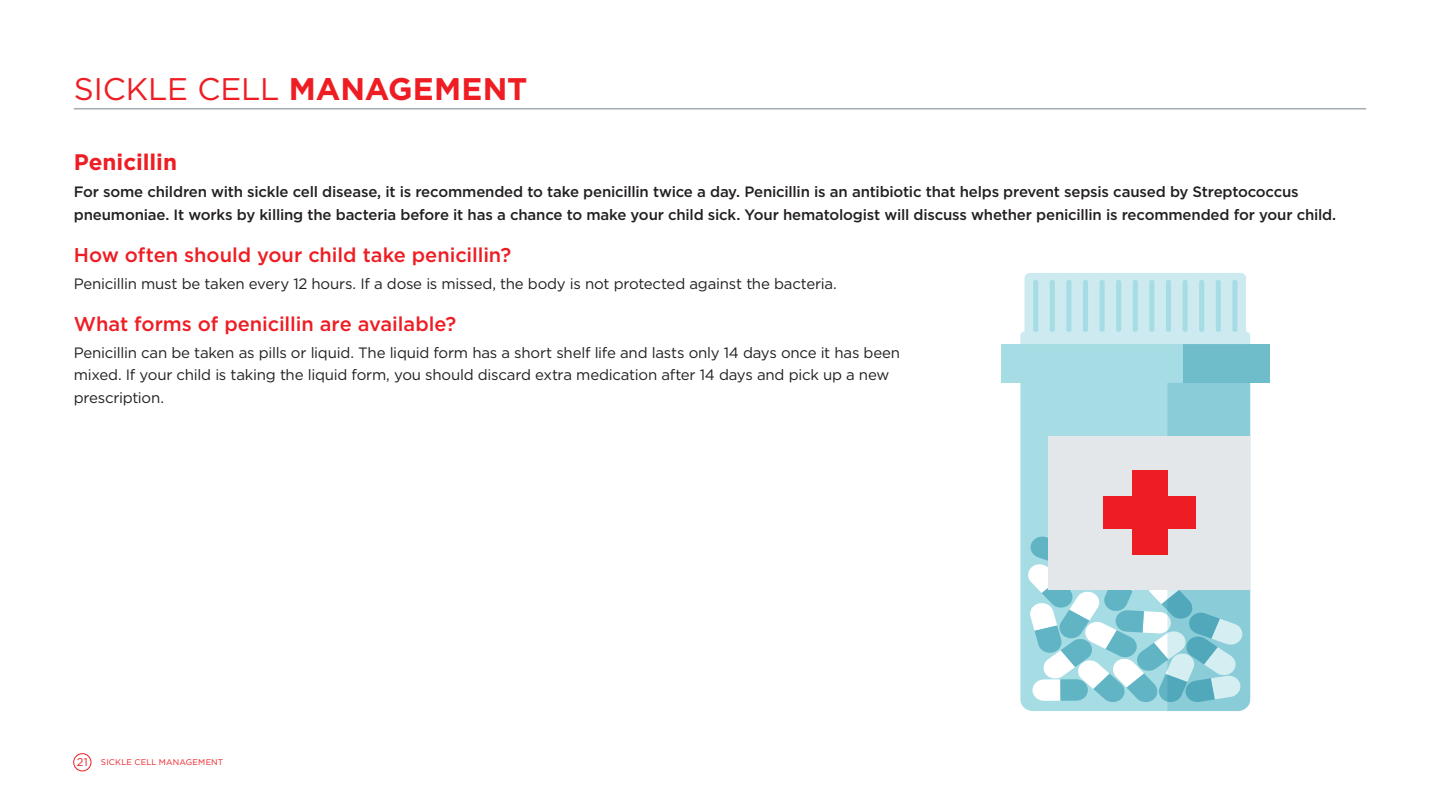
<style>
.page{position:relative;width:1440px;height:810px;background:#fff}
.page>*{position:absolute;margin:0;border:0;box-sizing:border-box;transform-origin:0 0}
.t1{font:31.25px "Gotham";color:#ee1d23}
.t2{font:700 22.5px "Gotham";color:#ee1d23}
.t3{font:500 20px "Gotham";letter-spacing:-.005em;color:#ee1d23}
.t4{font:15px/22.5px "Gotham";letter-spacing:-.015em;color:#231f20}
.t5{font:500 15px/22.5px "Gotham";letter-spacing:-.015em;color:#231f20}
.t6{font:8.25px "Gotham";letter-spacing:.015em;color:#ee1d23}
.s1{font-weight:700}
.s2{font-size:11.12px}
</style>
<div class="page">
<div style="left:73px;top:753px;width:18px;height:18px;border:1px solid #ee1d23;border-radius:50%"></div>
<hr style="left:74px;top:109px;width:1292px;height:1px;background:#76848f">
<svg style="left:1020px;top:383px;width:7px;height:327px;background:#abdee5"></svg>
<div style="left:1001px;top:344px;width:269px;height:39px;background:#a6dce4"></div>
<div style="left:1183px;top:344px;width:87px;height:39px;background:#6fbccb"></div>
<svg style="left:1020px;top:273px;width:230px;height:71px;background:#cdeaef"></svg>
<div style="left:1033px;top:280px;width:5px;height:52px;background:#a6dce4;border-radius:2px"></div>
<div style="left:1050px;top:280px;width:5px;height:52px;background:#a6dce4;border-radius:2px"></div>
<div style="left:1066px;top:280px;width:5px;height:52px;background:#a6dce4;border-radius:2px"></div>
<div style="left:1083px;top:280px;width:5px;height:52px;background:#a6dce4;border-radius:2px"></div>
<div style="left:1100px;top:280px;width:5px;height:52px;background:#a6dce4;border-radius:2px"></div>
<div style="left:1116px;top:280px;width:5px;height:52px;background:#a6dce4;border-radius:2px"></div>
<div style="left:1133px;top:280px;width:5px;height:52px;background:#a6dce4;border-radius:2px"></div>
<div style="left:1149px;top:280px;width:5px;height:52px;background:#a6dce4;border-radius:2px"></div>
<div style="left:1166px;top:280px;width:5px;height:52px;background:#a6dce4;border-radius:2px"></div>
<div style="left:1183px;top:280px;width:5px;height:52px;background:#a6dce4;border-radius:2px"></div>
<div style="left:1199px;top:280px;width:5px;height:52px;background:#a6dce4;border-radius:2px"></div>
<div style="left:1216px;top:280px;width:5px;height:52px;background:#a6dce4;border-radius:2px"></div>
<div style="left:1232px;top:280px;width:5px;height:52px;background:#a6dce4;border-radius:2px"></div>
<svg style="left:1027px;top:383px;width:223px;height:328px;background:#9ed5de"></svg>
<div style="left:1048px;top:436px;width:202px;height:154px;background:#e3e7ea"></div>
<div style="left:1132px;top:470px;width:35px;height:85px;background:#ee1d23"></div>
<div style="left:1104px;top:496px;width:92px;height:33px;background:#ee1d23"></div>
<h1 class="t1" style="left:74px;top:69px;width:455px">SICKLE CELL <span class="s1">MANAGEMENT</span></h1>
<h2 class="t2" style="left:74px;top:147px;width:105px">Penicillin</h2>
<p class="t5" style="left:74px;top:181px;width:1264px">For some children with sickle cell disease, it is recommended to take penicillin twice a day. Penicillin is an antibiotic that helps prevent sepsis caused by Streptococcus pneumoniae. It works by killing the bacteria before it has a chance to make your child sick. Your hematologist will discuss whether penicillin is recommended for your child.</p>
<h3 class="t3" style="left:74px;top:242px;width:439px">How often should your child take penicillin?</h3>
<p class="t4" style="left:74px;top:272px;width:765px">Penicillin must be taken every 12 hours. If a dose is missed, the body is not protected against the bacteria.</p>
<h3 class="t3" style="left:74px;top:310px;width:384px">What forms of penicillin are available?</h3>
<p class="t4" style="left:74px;top:341px;width:828px">Penicillin can be taken as pills or liquid. The liquid form has a short shelf life and lasts only 14 days once it has been mixed. If your child is taking the liquid form, you should discard extra medication after 14 days and pick up a new prescription.</p>
<p class="t6" style="left:77px;top:757px;width:148px"><span class="s2">21</span> SICKLE CELL MANAGEMENT</p>
</div>
